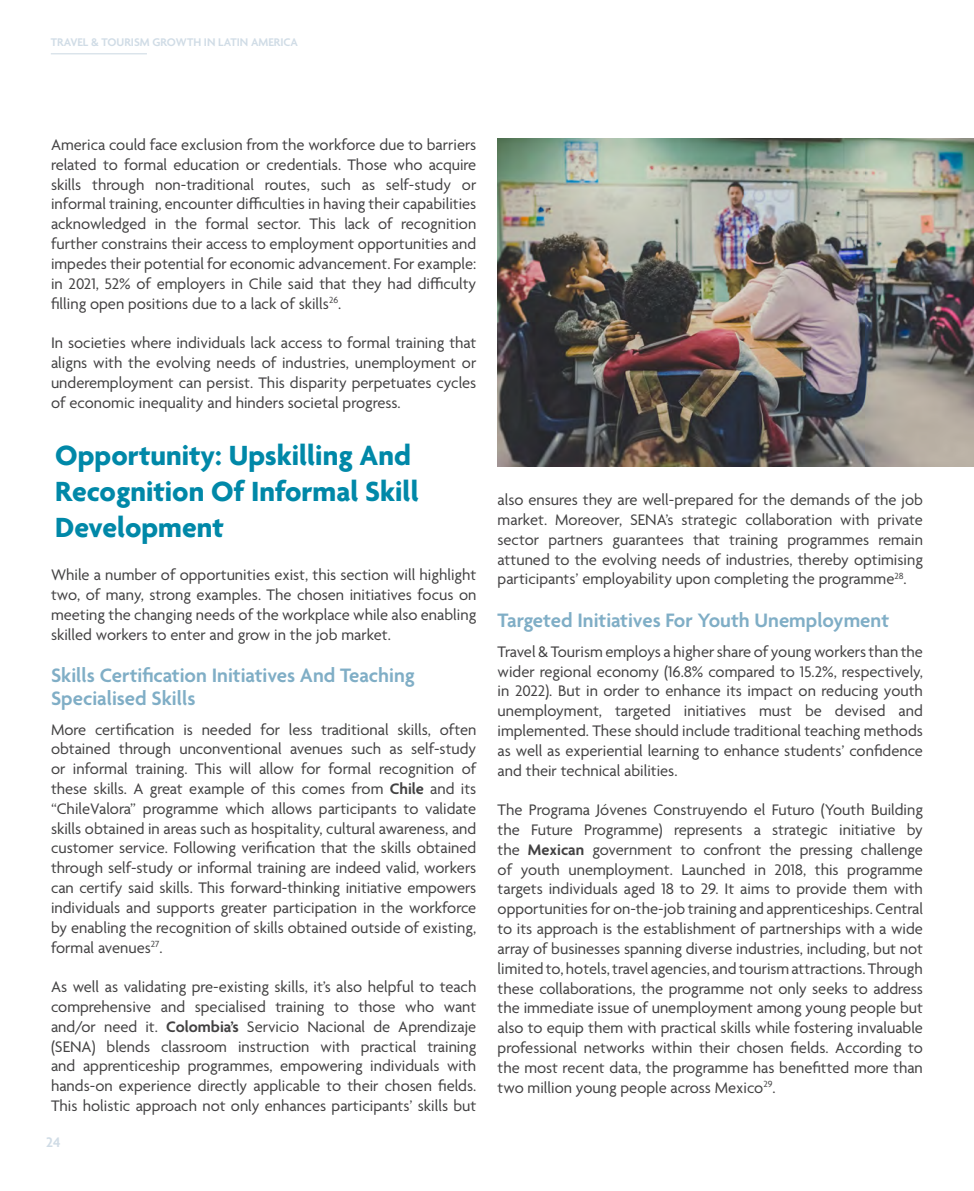
<style>
.page{position:relative;width:974px;height:1191px;background:#fff}
.page>*{position:absolute;margin:0;border:0;box-sizing:border-box;transform-origin:0 0}
.t1{font:700 30px/36px "Agenda";color:#0088a8}
.t2{font:600 21px/22.5px "Agenda";color:#80aec6}
.t3{font:16.5px/19.8px "Agenda";color:#424142;text-align:justify}
.t4{font:600 15px "Agenda";color:#d0dce6}
.t5{font:600 12px "Agenda";color:#d0dce6}
.s1{font-weight:600}
</style>
<div class="page">
<hr style="left:51px;top:53px;width:96px;height:1px;background:#d0dce6">
<img style="left:497px;top:138px;width:477px;height:329px">
<p class="t5" style="left:51px;top:36px;width:249px">TRAVEL &amp; TOURISM GROWTH IN LATIN AMERICA</p>
<p class="t3" style="left:51px;top:136px;width:427px">America could face exclusion from the workforce due to barriers related to formal education or credentials. Those who acquire skills through non-traditional routes, such as self-study or informal training, encounter difficulties in having their capabilities acknowledged in the formal sector. This lack of recognition further constrains their access to employment opportunities and impedes their potential for economic advancement. For example: in 2021, 52% of employers in Chile said that they had difficulty filling open positions due to a lack of skills<sup>26</sup>.</p>
<p class="t3" style="left:51px;top:334px;width:427px">In societies where individuals lack access to formal training that aligns with the evolving needs of industries, unemployment or underemployment can persist. This disparity perpetuates cycles of economic inequality and hinders societal progress.</p>
<h1 class="t1" style="left:55px;top:439px;width:365px">Opportunity: Upskilling And<br>Recognition Of Informal Skill<br>Development</h1>
<p class="t3" style="left:51px;top:566px;width:427px">While a number of opportunities exist, this section will highlight two, of many, strong examples. The chosen initiatives focus on meeting the changing needs of the workplace while also enabling skilled workers to enter and grow in the job market.</p>
<p class="t2" style="left:51px;top:665px;width:365px">Skills Certification Initiatives And Teaching<br>Specialised Skills</p>
<p class="t3" style="left:51px;top:720px;width:427px">More certification is needed for less traditional skills, often obtained through unconventional avenues such as self-study or informal training. This will allow for formal recognition of these skills. A great example of this comes from <span class="s1">Chile</span> and its “ChileValora” programme which allows participants to validate skills obtained in areas such as hospitality, cultural awareness, and customer service. Following verification that the skills obtained through self-study or informal training are indeed valid, workers can certify said skills. This forward-thinking initiative empowers individuals and supports greater participation in the workforce by enabling the recognition of skills obtained outside of existing, formal avenues<sup>27</sup>.</p>
<p class="t3" style="left:51px;top:978px;width:427px">As well as validating pre-existing skills, it’s also helpful to teach comprehensive and specialised training to those who want and/or need it. <span class="s1">Colombia’s</span> Servicio Nacional de Aprendizaje (SENA) blends classroom instruction with practical training and apprenticeship programmes, empowering individuals with hands-on experience directly applicable to their chosen fields.<br>This holistic approach not only enhances participants’ skills but</p>
<p class="t4" style="left:46px;top:1133px;width:16px">24</p>
<p class="t3" style="left:497px;top:491px;width:427px">also ensures they are well-prepared for the demands of the job market. Moreover, SENA’s strategic collaboration with private sector partners guarantees that training programmes remain attuned to the evolving needs of industries, thereby optimising participants’ employability upon completing the programme<sup>28</sup>.</p>
<p class="t2" style="left:497px;top:610px;width:393px">Targeted Initiatives For Youth Unemployment</p>
<p class="t3" style="left:497px;top:642px;width:427px">Travel &amp; Tourism employs a higher share of young workers than the wider regional economy (16.8% compared to 15.2%, respectively, in 2022). But in order to enhance its impact on reducing youth unemployment, targeted initiatives must be devised and implemented. These should include traditional teaching methods as well as experiential learning to enhance students’ confidence and their technical abilities.</p>
<p class="t3" style="left:497px;top:801px;width:427px">The Programa Jóvenes Construyendo el Futuro (Youth Building the Future Programme) represents a strategic initiative by the <span class="s1">Mexican</span> government to confront the pressing challenge of youth unemployment. Launched in 2018, this programme targets individuals aged 18 to 29. It aims to provide them with opportunities for on-the-job training and apprenticeships. Central to its approach is the establishment of partnerships with a wide array of businesses spanning diverse industries, including, but not limited to, hotels, travel agencies, and tourism attractions. Through these collaborations, the programme not only seeks to address the immediate issue of unemployment among young people but also to equip them with practical skills while fostering invaluable professional networks within their chosen fields. According to the most recent data, the programme has benefitted more than two million young people across Mexico<sup>29</sup>.</p>
</div>
